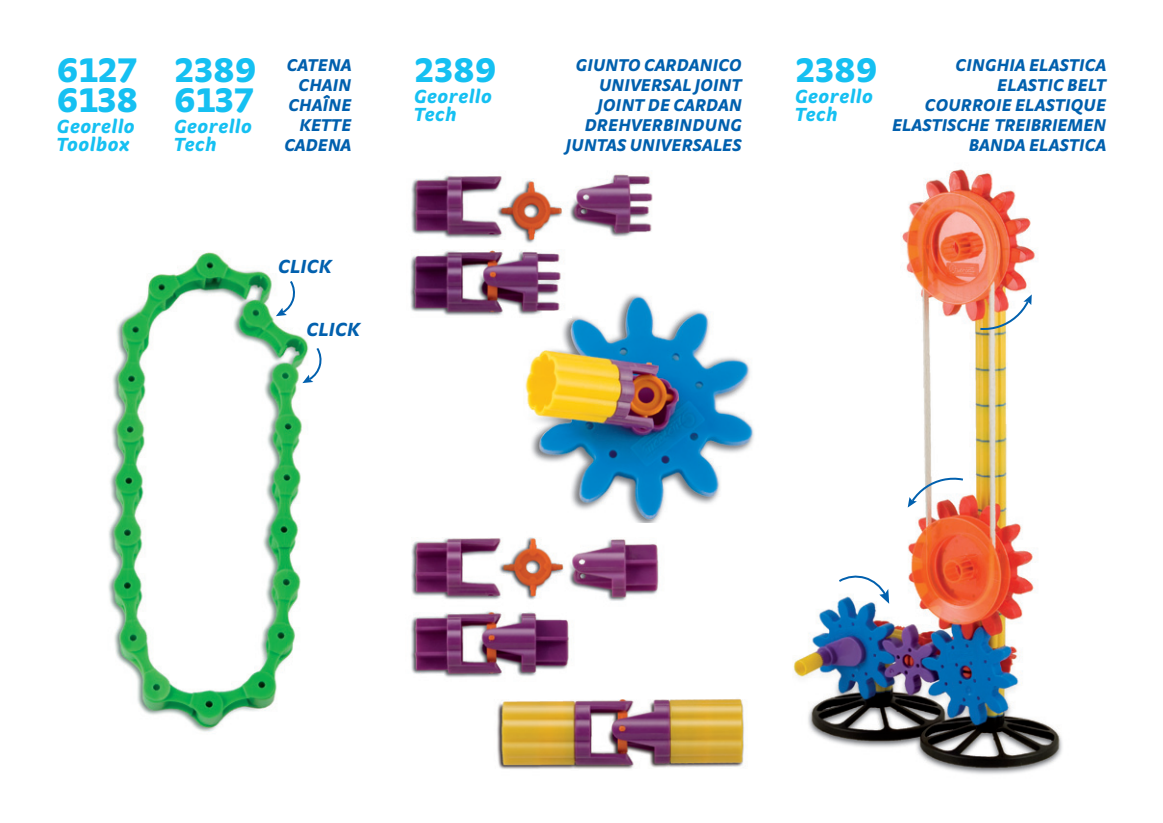
<style>
.page{position:relative;width:1163px;height:823px;background:#fff}
.page>*{position:absolute;margin:0;border:0;box-sizing:border-box;transform-origin:0 0}
.t1{font:900 36px/30px "Strada OT";color:#15c0f2}
.t2{font:italic 900 20px "Strada OT";letter-spacing:.02em;color:#15c0f2}
.t3{font:italic 900 20px "Strada OT";letter-spacing:.01em;color:#0160ae}
.t4{font:italic 900 18px/20px "Strada OT";letter-spacing:.01em;color:#0160ae}
</style>
<div class="page">
<img style="left:793px;top:169px;width:270px;height:605px">
<img style="left:108px;top:251px;width:214px;height:482px">
<img style="left:525px;top:294px;width:229px;height:229px">
<img style="left:410px;top:249px;width:161px;height:68px">
<img style="left:411px;top:174px;width:242px;height:69px">
<img style="left:497px;top:699px;width:247px;height:70px">
<img style="left:411px;top:537px;width:248px;height:64px">
<img style="left:411px;top:611px;width:158px;height:67px">
<svg style="left:276px;top:278px;width:19px;height:38px"></svg>
<svg style="left:302px;top:345px;width:19px;height:38px"></svg>
<svg style="left:836px;top:575px;width:53px;height:28px"></svg>
<svg style="left:907px;top:477px;width:58px;height:30px"></svg>
<svg style="left:978px;top:294px;width:53px;height:36px"></svg>
<p class="t1" style="left:57px;top:54px;width:83px">6127<br>6138</p>
<p class="t2" style="left:57px;top:114px;width:79px">Georello</p>
<p class="t2" style="left:57px;top:132px;width:74px">Toolbox</p>
<p class="t1" style="left:174px;top:54px;width:84px">2389</p>
<p class="t1" style="left:174px;top:84px;width:80px">6137</p>
<p class="t2" style="left:174px;top:114px;width:79px">Georello</p>
<p class="t2" style="left:174px;top:132px;width:44px">Tech</p>
<p class="t4" style="left:287px;top:55px;width:66px">CATENA</p>
<p class="t4" style="left:298px;top:75px;width:54px">CHAIN</p>
<p class="t4" style="left:288px;top:95px;width:64px">CHAÎNE</p>
<p class="t4" style="left:299px;top:115px;width:53px">KETTE</p>
<p class="t4" style="left:284px;top:135px;width:68px">CADENA</p>
<p class="t3" style="left:278px;top:254px;width:55px">CLICK</p>
<p class="t3" style="left:306px;top:317px;width:55px">CLICK</p>
<p class="t1" style="left:414px;top:54px;width:84px">2389</p>
<p class="t2" style="left:414px;top:84px;width:79px">Georello</p>
<p class="t2" style="left:414px;top:102px;width:44px">Tech</p>
<p class="t4" style="left:575px;top:55px;width:168px">GIUNTO CARDANICO</p>
<p class="t4" style="left:597px;top:75px;width:146px">UNIVERSAL JOINT<br>JOINT DE CARDAN</p>
<p class="t4" style="left:566px;top:115px;width:177px;text-align:right">DREHVERBINDUNG<br>JUNTAS UNIVERSALES</p>
<p class="t1" style="left:795px;top:54px;width:84px">2389</p>
<p class="t2" style="left:795px;top:84px;width:79px">Georello</p>
<p class="t2" style="left:795px;top:102px;width:44px">Tech</p>
<p class="t4" style="left:955px;top:55px;width:152px">CINGHIA ELASTICA</p>
<p class="t4" style="left:997px;top:75px;width:110px">ELASTIC BELT</p>
<p class="t4" style="left:924px;top:95px;width:183px">COURROIE ELASTIQUE</p>
<p class="t4" style="left:891px;top:115px;width:215px">ELASTISCHE TREIBRIEMEN</p>
<p class="t4" style="left:968px;top:135px;width:139px">BANDA ELASTICA</p>
</div>
